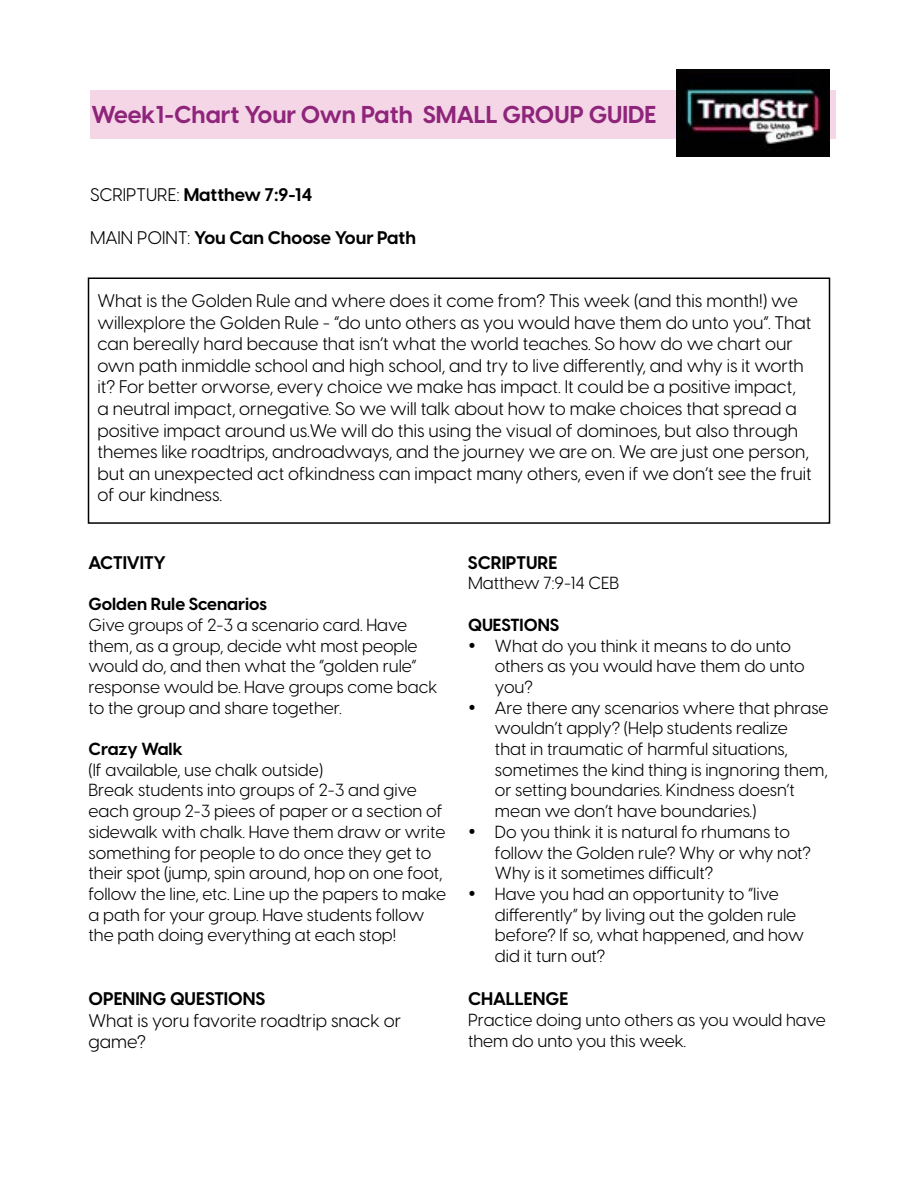
<style>
.page{position:relative;width:918px;height:1188px;background:#fff}
.page>*{position:absolute;margin:0;border:0;box-sizing:border-box;transform-origin:0 0}
.t1{font:700 24px "Visby CF";color:#8f257a}
.t2{font:18px/21.6px "Visby CF";color:#000}
.t3{font:700 18px "Visby CF";color:#000}
.t4{font:17.25px/20.7px "Visby CF";color:#000}
.t5{font:700 17.25px "Visby CF";color:#000}
.s1{font-weight:400}
</style>
<div class="page">
<div style="left:90px;top:90px;width:746px;height:49px;background:#f4d6e7"></div>
<img style="left:676px;top:69px;width:153px;height:88px">
<div style="left:88px;top:278px;width:742px;height:246px;border:2px solid #000"></div>
<h1 class="t1" style="left:92px;top:96px;width:567px">Week1-Chart Your Own Path SMALL GROUP GUIDE</h1>
<p class="t3" style="left:90px;top:181px;width:224px"><span class="s1">SCRIPTURE:</span> Matthew 7:9-14</p>
<p class="t3" style="left:90px;top:224px;width:328px"><span class="s1">MAIN POINT:</span> You Can Choose Your Path</p>
<p class="t2" style="left:98px;top:289px;width:716px">What is the Golden Rule and where does it come from? This week (and this month!) we willexplore the Golden Rule - “do unto others as you would have them do unto you”. That can bereally hard because that isn’t what the world teaches. So how do we chart our own path inmiddle school and high school, and try to live differently, and why is it worth it? For better orworse, every choice we make has impact. It could be a positive impact,<br>a neutral impact, ornegative. So we will talk about how to make choices that spread a positive impact around us.We will do this using the visual of dominoes, but also through themes like roadtrips, androadways, and the journey we are on. We are just one person, but an unexpected act ofkindness can impact many others, even if we don’t see the fruit of our kindness.</p>
<p class="t3" style="left:88px;top:549px;width:79px">ACTIVITY</p>
<p class="t5" style="left:88px;top:591px;width:180px">Golden Rule Scenarios</p>
<p class="t4" style="left:88px;top:613px;width:351px">Give groups of 2-3 a scenario card. Have them, as a group, decide wht most people would do, and then what the “golden rule” response would be. Have groups come back to the group and share together.</p>
<p class="t5" style="left:88px;top:736px;width:96px">Crazy Walk</p>
<p class="t4" style="left:88px;top:758px;width:359px">(If available, use chalk outside)<br>Break students into groups of 2-3 and give each group 2-3 piees of paper or a section of sidewalk with chalk. Have them draw or write something for people to do once they get to their spot (jump, spin around, hop on one foot, follow the line, etc. Line up the papers to make a path for your group. Have students follow the path doing everything at each stop!</p>
<p class="t3" style="left:88px;top:985px;width:178px">OPENING QUESTIONS</p>
<p class="t2" style="left:88px;top:1008px;width:314px">What is yoru favorite roadtrip snack or game?</p>
<p class="t3" style="left:468px;top:549px;width:91px">SCRIPTURE</p>
<p class="t4" style="left:468px;top:572px;width:153px">Matthew 7:9-14 CEB</p>
<p class="t5" style="left:468px;top:611px;width:93px">QUESTIONS</p>
<p class="t4" style="left:495px;top:634px;width:311px;text-indent:-27px">• What do you think it means to do unto others as you would have them do unto you?</p>
<p class="t4" style="left:495px;top:696px;width:335px;text-indent:-27px">• Are there any scenarios where that phrase wouldn’t apply? (Help students realize<br>that in traumatic of harmful situations, sometimes the kind thing is ingnoring them, or setting boundaries. Kindness doesn’t mean we don’t have boundaries.)</p>
<p class="t4" style="left:495px;top:820px;width:318px;text-indent:-27px">• Do you think it is natural fo rhumans to follow the Golden rule? Why or why not?<br>Why is it sometimes difficult?</p>
<p class="t4" style="left:495px;top:882px;width:310px;text-indent:-27px">• Have you had an opportunity to “live differently” by living out the golden rule before? If so, what happened, and how did it turn out?</p>
<p class="t3" style="left:468px;top:985px;width:102px">CHALLENGE</p>
<p class="t4" style="left:468px;top:1008px;width:359px">Practice doing unto others as you would have them do unto you this week.</p>
</div>
